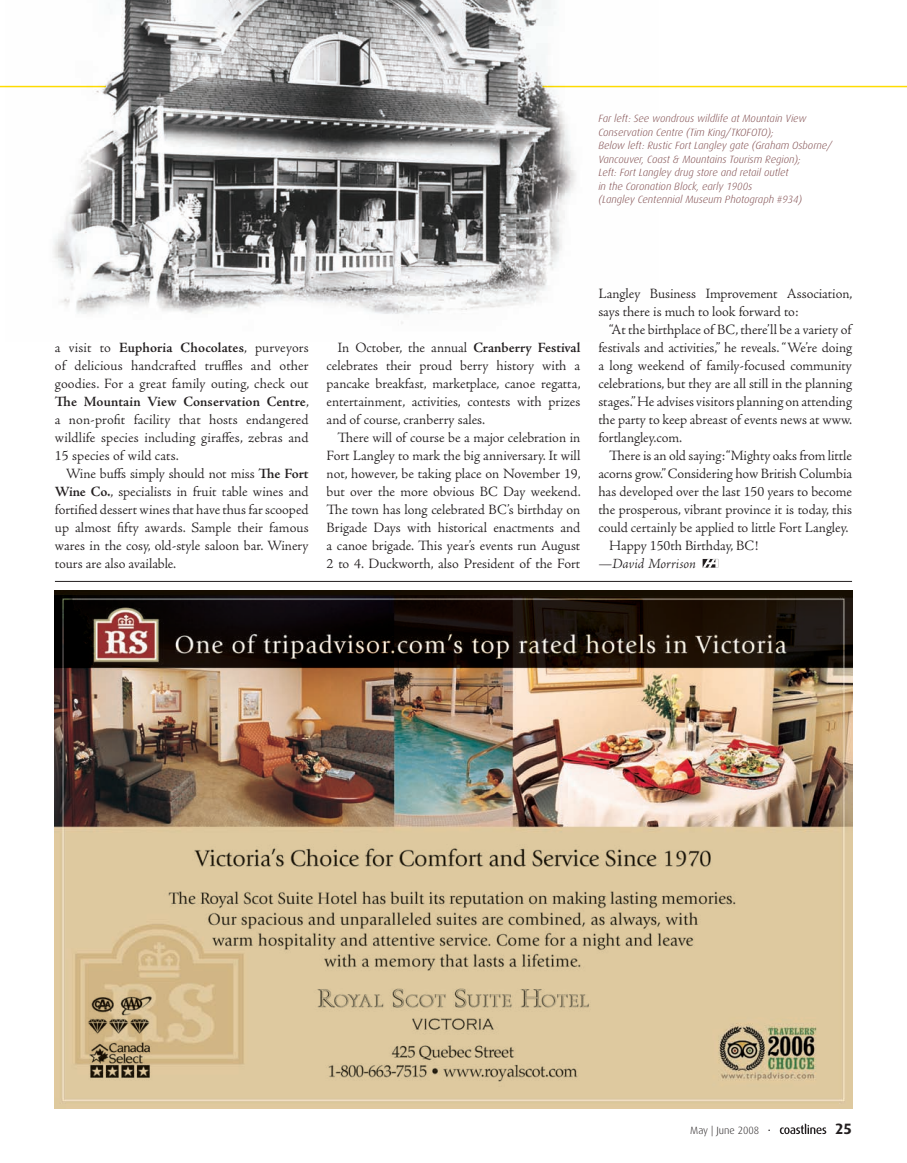
<style>
.page{position:relative;width:907px;height:1163px;background:#fff}
.page>*{position:absolute;margin:0;border:0;box-sizing:border-box;transform-origin:0 0}
.t1{font:700 15px "Dax";color:#231f20}
.t2{font:300 14.25px/18px "Adobe Jenson Pro";letter-spacing:-.005em;color:#231f20;text-align:justify}
.t3{font:italic 300 14.25px "Adobe Jenson Pro";letter-spacing:-.005em;color:#231f20}
.t4{font:italic 300 10.5px/13.5px "Dax";color:#7d484a}
.t5{font:300 10.5px "Dax";color:#231f20}
.s1{font-weight:600}
</style>
<div class="page">
<svg style="left:779px;top:1123px;width:47px;height:11px"></svg>
<img style="left:6px;top:0;width:652px;height:324px">
<hr style="left:542px;top:86px;width:364px;height:1px;background:#ffdc01">
<hr style="left:0;top:86px;width:106px;height:1px;background:#ffdc01">
<img style="left:55px;top:590px;width:796px;height:518px">
<svg style="left:702px;top:559px;width:16px;height:9px"></svg>
<hr style="left:55px;top:581px;width:796px;height:1px;background:#231f20">
<p class="t4" style="left:598px;top:112px;width:235px">Far left: See wondrous wildlife at Mountain View Conservation Centre (Tim King/TKOFOTO);<br>Below left: Rustic Fort Langley gate (Graham Osborne/ Vancouver, Coast &amp; Mountains Tourism Region);<br>Left: Fort Langley drug store and retail outlet<br>in the Coronation Block, early 1900s<br>(Langley Centennial Museum Photograph #934)</p>
<p class="t2" style="left:55px;top:338px;width:255px">a visit to <span class="s1">Euphoria Chocolates</span>, purveyors of delicious handcrafted truffles and other goodies. For a great family outing, check out <span class="s1">The Mountain View Conservation Centre</span>, a non-profit facility that hosts endangered wildlife species including giraffes, zebras and 15 species of wild cats.</p>
<p class="t2" style="left:55px;top:464px;width:255px;text-indent:11px">Wine buffs simply should not miss <span class="s1">The Fort Wine Co.</span>, specialists in fruit table wines and fortified dessert wines that have thus far scooped up almost fifty awards. Sample their famous wares in the cosy, old-style saloon bar. Winery tours are also available.</p>
<p class="t2" style="left:326px;top:338px;width:255px;text-indent:11px">In October, the annual <span class="s1">Cranberry Festival </span>celebrates their proud berry history with a pancake breakfast, marketplace, canoe regatta, entertainment, activities, contests with prizes and of course, cranberry sales.</p>
<p class="t2" style="left:326px;top:428px;width:255px;text-indent:11px">There will of course be a major celebration in Fort Langley to mark the big anniversary. It will not, however, be taking place on November 19, but over the more obvious BC Day weekend.<br>The town has long celebrated BC’s birthday on Brigade Days with historical enactments and a canoe brigade. This year’s events run August 2 to 4. Duckworth, also President of the Fort</p>
<p class="t2" style="left:598px;top:284px;width:255px">Langley Business Improvement Association, says there is much to look forward to:</p>
<p class="t2" style="left:598px;top:320px;width:255px;text-indent:11px">“At the birthplace of BC, there’ll be a variety of festivals and activities,” he reveals. “We’re doing a long weekend of family-focused community celebrations, but they are all still in the planning stages.” He advises visitors planning on attending the party to keep abreast of events news at www. fortlangley.com.</p>
<p class="t2" style="left:609px;top:446px;width:244px">There is an old saying: “Mighty oaks from little</p>
<p class="t2" style="left:598px;top:464px;width:255px">acorns grow.” Considering how British Columbia</p>
<p class="t2" style="left:598px;top:482px;width:255px">has developed over the last 150 years to become</p>
<p class="t2" style="left:598px;top:500px;width:255px">the prosperous, vibrant province it is today, this</p>
<p class="t2" style="left:598px;top:518px;width:251px">could certainly be applied to little Fort Langley.</p>
<p class="t2" style="left:609px;top:536px;width:150px">Happy 150th Birthday, BC!</p>
<p class="t3" style="left:598px;top:555px;width:99px">—David Morrison</p>
<p class="t5" style="left:690px;top:1125px;width:82px">May | June 2008 •</p>
<p class="t1" style="left:835px;top:1120px;width:18px">25</p>
</div>
